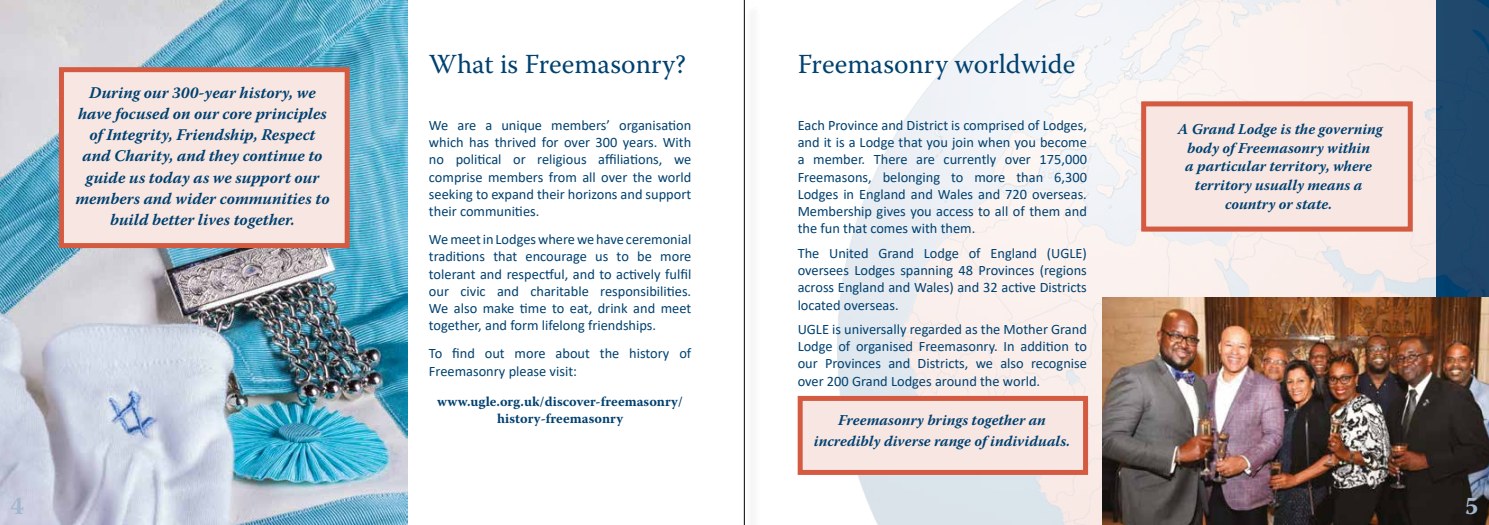
<style>
.page{position:relative;width:1489px;height:525px;background:#fff}
.page>*{position:absolute;margin:0;border:0;box-sizing:border-box;transform-origin:0 0}
.t1{font:27.5px "Warnock Pro";color:#004170}
.t2{font:700 25px "Warnock Pro";color:#a3b8cf}
.t3{font:italic 700 16.25px/21.2px "Warnock Pro";color:#004170;text-align:center}
.t4{font:italic 700 15px/18.8px "Warnock Pro";color:#004170;text-align:center}
.t5{font:14.38px/17.2px "Calibri";color:#004170;text-align:justify}
.t6{font:700 13.75px/16.5px "Warnock Pro";color:#004170;text-align:center}
</style>
<div class="page">
<img style="left:837px;top:0;width:651px;height:524px">
<img style="left:0;top:0;width:407px;height:524px">
<div style="left:61px;top:72px;width:286px;height:171px;background:#f8e6e2"></div>
<div style="left:59px;top:67px;width:290px;height:181px;border:5px solid #d45b42"></div>
<div style="left:801px;top:395px;width:284px;height:78px;background:#f8e6e2"></div>
<div style="left:797px;top:395px;width:290px;height:79px;border:5px solid #d45b42"></div>
<div style="left:1143px;top:101px;width:267px;height:130px;background:#f8e6e2"></div>
<div style="left:1141px;top:101px;width:271px;height:130px;border:5px solid #d45b42"></div>
<img style="left:1102px;top:297px;width:386px;height:227px">
<div style="left:746px;top:4px;width:14px;height:520px;background:#f8f8f8"></div>
<hr style="left:744px;top:0;width:1px;height:524px;background:#000">
<p class="t3" style="left:75px;top:81px;width:256px">During our 300-year history, we have focused on our core principles of Integrity, Friendship, Respect and Charity, and they continue to guide us today as we support our members and wider communities to build better lives together.</p>
<h1 class="t1" style="left:429px;top:48px;width:258px">What is Freemasonry?</h1>
<p class="t5" style="left:429px;top:116px;width:264px">We are a unique members’ organisation which has thrived for over 300 years. With no political or religious affiliations, we comprise members from all over the world seeking to expand their horizons and support their communities.</p>
<p class="t5" style="left:429px;top:230px;width:264px">We meet in Lodges where we have ceremonial traditions that encourage us to be more tolerant and respectful, and to actively fulfil our civic and charitable responsibilities.<br>We also make time to eat, drink and meet together, and form lifelong friendships.</p>
<p class="t5" style="left:429px;top:344px;width:264px">To find out more about the history of<br>Freemasonry please visit:</p>
<p class="t6" style="left:437px;top:393px;width:247px">www.ugle.org.uk/discover-freemasonry/ history-freemasonry</p>
<h1 class="t1" style="left:797px;top:48px;width:279px">Freemasonry worldwide</h1>
<p class="t5" style="left:797px;top:116px;width:291px">Each Province and District is comprised of Lodges, and it is a Lodge that you join when you become a member. There are currently over 175,000<br>Freemasons, belonging to more than 6,300<br>Lodges in England and Wales and 720 overseas.<br>Membership gives you access to all of them and the fun that comes with them.</p>
<p class="t5" style="left:797px;top:244px;width:291px">The United Grand Lodge of England (UGLE) oversees Lodges spanning 48 Provinces (regions across England and Wales) and 32 active Districts located overseas.</p>
<p class="t5" style="left:797px;top:320px;width:291px">UGLE is universally regarded as the Mother Grand Lodge of organised Freemasonry. In addition to our Provinces and Districts, we also recognise over 200 Grand Lodges around the world.</p>
<p class="t4" style="left:813px;top:408px;width:258px;line-height:21.2px">Freemasonry brings together an incredibly diverse range of individuals.</p>
<p class="t4" style="left:1177px;top:119px;width:206px">A Grand Lodge is the governing body of Freemasonry within<br>a particular territory, where territory usually means a country or state.</p>
<h2 class="t2" style="left:11px;top:490px;width:15px">4</h2>
<h2 class="t2" style="left:1464px;top:490px;width:15px">5</h2>
</div>
